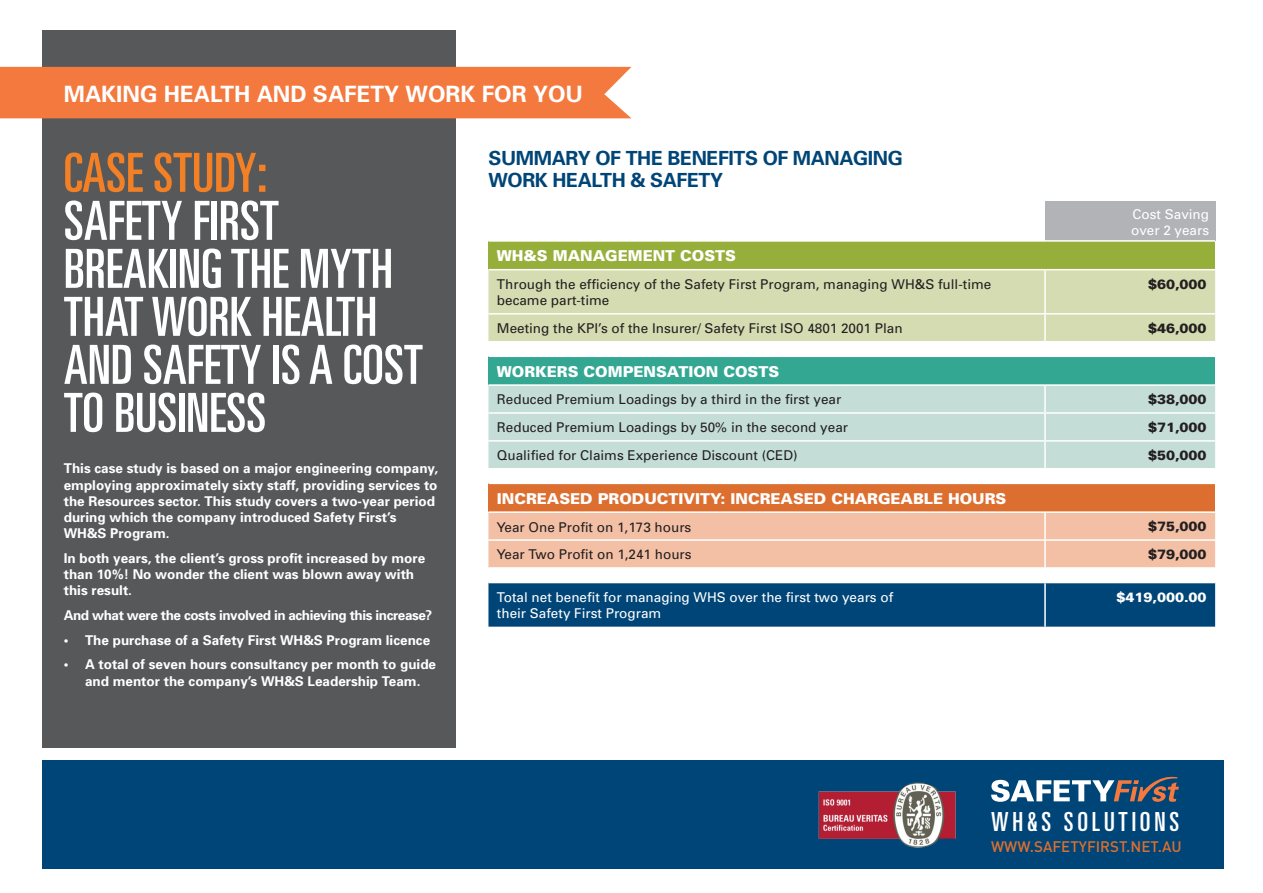
<style>
.page{position:relative;width:1263px;height:893px;background:#fff}
.page>*{position:absolute;margin:0;border:0;box-sizing:border-box;transform-origin:0 0}
.t1{font:ultra-condensed 54px/48px "Univers";color:#fff}
.t2{font:ultra-condensed 54px "Univers";color:#f48026}
.t3{font:ultra-condensed 26.25px "Univers";color:#fff}
.t4{font:700 22.5px "Univers";color:#fff}
.t5{font:700 19.5px "Univers";letter-spacing:-.02em;color:#004577}
.t6{font:15.15px "DIN Medium Alternate";color:#dc6f30}
.t7{font:900 15px "Univers";color:#fff}
.t8{font:700 13.5px/16.2px "Univers";color:#fff}
.t9{font:13.5px/16.2px "Univers";color:#231f20}
.t10{font:13.5px/16.2px "Univers";color:#fff}
.t11{font:700 13.5px "Univers";letter-spacing:-.03em;color:#fff}
.t12{font:900 13.5px "Univers";color:#231f20}
.t13{font:900 13.5px "Univers";color:#fff}
</style>
<div class="page">
<div style="left:42px;top:760px;width:1182px;height:109px;background:#004577"></div>
<div style="left:42px;top:31px;width:414px;height:717px;background:#57585a"></div>
<div style="left:0;top:67px;width:631px;height:51px;background:#f4793e"></div>
<svg style="left:991px;top:776px;width:188px;height:26px"></svg>
<div style="left:1045px;top:202px;width:170px;height:39px;background:#b2b3b7"></div>
<div style="left:488px;top:241px;width:727px;height:29px;background:#96af3b"></div>
<div style="left:488px;top:270px;width:727px;height:71px;background:#d5dcb2"></div>
<div style="left:488px;top:356px;width:727px;height:29px;background:#34a793"></div>
<div style="left:488px;top:386px;width:727px;height:82px;background:#c4ded7"></div>
<div style="left:488px;top:483px;width:727px;height:29px;background:#dc6f30"></div>
<hr style="left:488px;top:269px;width:557px;height:1px;background:#fff">
<hr style="left:1045px;top:269px;width:170px;height:1px;background:#fff">
<hr style="left:1044px;top:270px;width:2px;height:43px;background:#fff">
<hr style="left:488px;top:313px;width:557px;height:2px;background:#fff">
<hr style="left:1045px;top:313px;width:170px;height:2px;background:#fff">
<hr style="left:1044px;top:315px;width:2px;height:26px;background:#fff">
<hr style="left:488px;top:356px;width:557px;height:1px;background:#fff">
<hr style="left:1045px;top:356px;width:170px;height:1px;background:#fff">
<hr style="left:488px;top:384px;width:557px;height:2px;background:#fff">
<hr style="left:1045px;top:384px;width:170px;height:2px;background:#fff">
<hr style="left:1044px;top:386px;width:2px;height:26px;background:#fff">
<hr style="left:488px;top:412px;width:557px;height:2px;background:#fff">
<hr style="left:1045px;top:412px;width:170px;height:2px;background:#fff">
<hr style="left:1044px;top:414px;width:2px;height:26px;background:#fff">
<hr style="left:488px;top:440px;width:557px;height:2px;background:#fff">
<hr style="left:1045px;top:440px;width:170px;height:2px;background:#fff">
<hr style="left:1044px;top:442px;width:2px;height:26px;background:#fff">
<hr style="left:488px;top:483px;width:557px;height:1px;background:#fff">
<hr style="left:1045px;top:483px;width:170px;height:1px;background:#fff">
<hr style="left:488px;top:511px;width:557px;height:2px;background:#fff">
<hr style="left:1045px;top:511px;width:170px;height:2px;background:#fff">
<svg style="left:488px;top:512px;width:727px;height:115px;background:#989ba2"></svg>
<hr style="left:488px;top:582px;width:557px;height:1px;background:#fff">
<hr style="left:1045px;top:582px;width:170px;height:1px;background:#fff">
<hr style="left:1044px;top:583px;width:2px;height:44px;background:#fff">
<hr style="left:488px;top:240px;width:557px;height:2px;background:#fff">
<hr style="left:1045px;top:240px;width:170px;height:2px;background:#fff">
<img style="left:818px;top:782px;width:138px;height:65px">
<h3 class="t4" style="left:64px;top:79px;width:521px">MAKING HEALTH AND SAFETY WORK FOR YOU</h3>
<h1 class="t2" style="left:64px;top:142px;width:205px">CASE STUDY:</h1>
<h1 class="t1" style="left:64px;top:196px;width:340px">SAFETY FIRST<br>BREAKING THE MYTH<br>THAT WORK HEALTH<br>AND SAFETY IS A COST<br>TO BUSINESS</h1>
<p class="t8" style="left:64px;top:460px;width:376px">This case study is based on a major engineering company, employing approximately sixty staff, providing services to the Resources sector. This study covers a two-year period during which the company introduced Safety First’s WH&amp;S Program.</p>
<p class="t8" style="left:64px;top:549px;width:363px">In both years, the client’s gross profit increased by more than 10%! No wonder the client was blown away with this result.</p>
<p class="t11" style="left:64px;top:606px;width:370px">And what were the costs involved in achieving this increase?</p>
<p class="t8" style="left:64px;top:631px;width:368px">• The purchase of a Safety First WH&amp;S Program licence</p>
<p class="t8" style="left:64px;top:656px;width:374px;text-align:center">• A total of seven hours consultancy per month to guide and mentor the company’s WH&amp;S Leadership Team.</p>
<h3 class="t5" style="left:488px;top:145px;width:29px">Summary</h3>
<h3 class="t5" style="left:595px;top:145px;width:44px">of the</h3>
<h3 class="t5" style="left:667px;top:145px;width:25px">benefits</h3>
<h3 class="t5" style="left:763px;top:145px;width:45px">of managing</h3>
<h3 class="t5" style="left:488px;top:168px;width:34px">Work</h3>
<h3 class="t5" style="left:553px;top:168px;width:27px">Health</h3>
<h3 class="t5" style="left:630px;top:168px;width:46px">&amp; Safety</h3>
<p class="t10" style="left:1131px;top:206px;width:80px">Cost Saving over 2 years</p>
<p class="t7" style="left:497px;top:247px;width:239px">WH&amp;S MANAGEMENT COSTS</p>
<p class="t9" style="left:497px;top:276px;width:496px">Through the efficiency of the Safety First Program, managing WH&amp;S full-time became part-time</p>
<p class="t12" style="left:1148px;top:276px;width:60px">$60,000</p>
<p class="t9" style="left:497px;top:320px;width:407px">Meeting the KPI’s of the Insurer/ Safety First ISO 4801 2001 Plan</p>
<p class="t12" style="left:1148px;top:320px;width:60px">$46,000</p>
<p class="t7" style="left:497px;top:362px;width:282px">WORKERS COMPENSATION COSTS</p>
<p class="t9" style="left:497px;top:391px;width:346px">Reduced Premium Loadings by a third in the first year</p>
<p class="t12" style="left:1148px;top:391px;width:60px">$38,000</p>
<p class="t9" style="left:497px;top:419px;width:353px">Reduced Premium Loadings by 50% in the second year</p>
<p class="t12" style="left:1148px;top:419px;width:60px">$71,000</p>
<p class="t9" style="left:497px;top:447px;width:302px">Qualified for Claims Experience Discount (CED)</p>
<p class="t12" style="left:1148px;top:447px;width:60px">$50,000</p>
<p class="t7" style="left:497px;top:489px;width:510px">INCREASED PRODUCTIVITY: INCREASED CHARGEABLE HOURS</p>
<p class="t9" style="left:497px;top:518px;width:196px">Year One Profit on 1,173 hours</p>
<p class="t12" style="left:1148px;top:518px;width:60px">$75,000</p>
<p class="t9" style="left:497px;top:546px;width:196px">Year Two Profit on 1,241 hours</p>
<p class="t12" style="left:1148px;top:546px;width:60px">$79,000</p>
<p class="t10" style="left:497px;top:589px;width:398px">Total net benefit for managing WHS over the first two years of their Safety First Program</p>
<p class="t13" style="left:1116px;top:588px;width:92px">$419,000.00</p>
<h2 class="t3" style="left:991px;top:806px;width:190px">WH &amp;S SOL UTION S</h2>
<p class="t6" style="left:991px;top:837px;width:192px">WWW.SAFETYFIRST.NET.AU</p>
</div>
